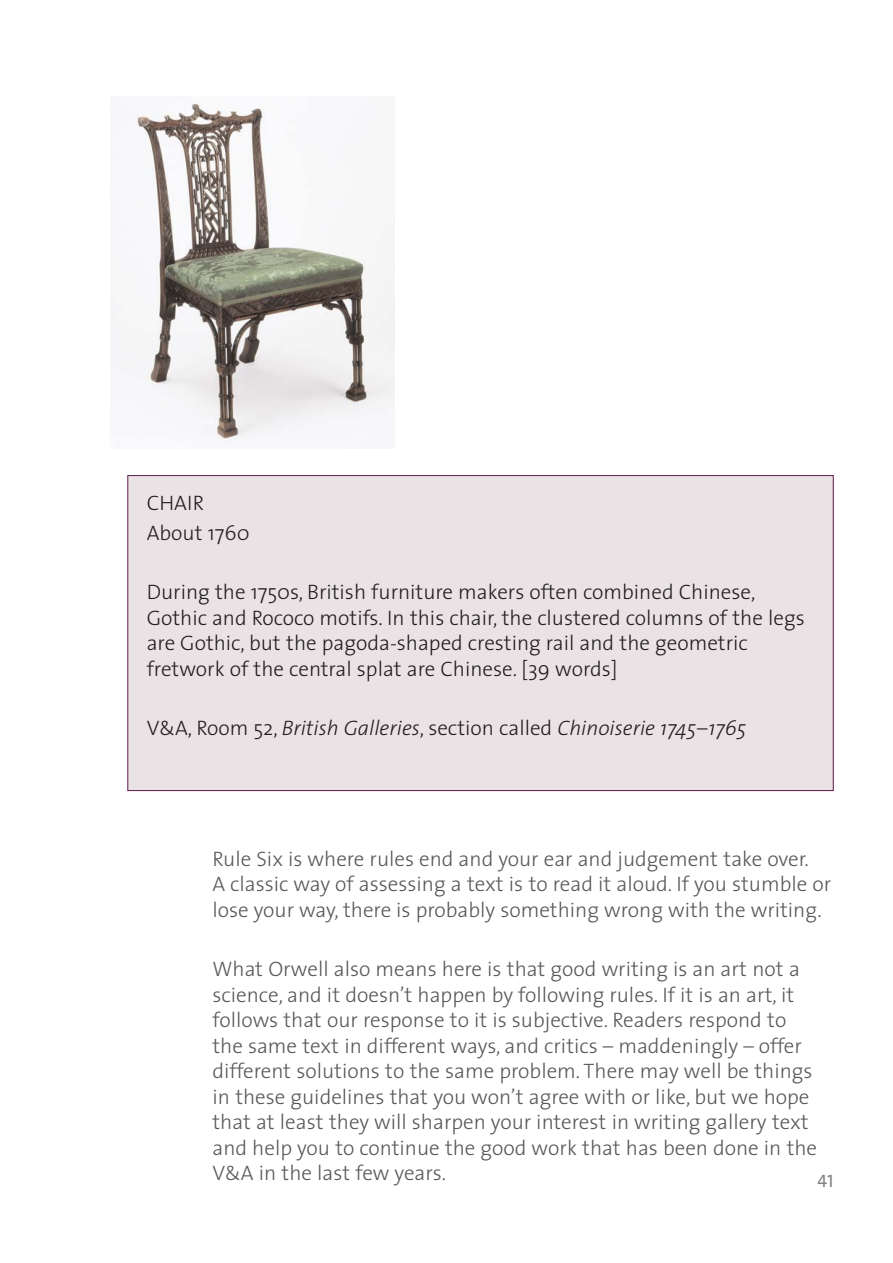
<style>
.page{position:relative;width:893px;height:1263px;background:#fff}
.page>*{position:absolute;margin:0;border:0;box-sizing:border-box;transform-origin:0 0}
.t1{font:300 21px/25.5px "VA The Sans";color:#58595b}
.t2{font:300 21px/25.5px "VA The Sans";color:#231f20}
.t3{font:italic 300 21px "VA The Sans";color:#231f20}
.t4{font:18px "VA The Sans Caps";color:#808285}
.s1{font-style:normal}
</style>
<div class="page">
<img style="left:110px;top:102px;width:284px;height:340px">
<div style="left:128px;top:476px;width:705px;height:315px;background:#eae3e6"></div>
<p class="t2" style="left:147px;top:490px;width:104px;line-height:29.7px">CHAIR<br>About 1760</p>
<p class="t2" style="left:147px;top:582px;width:659px">During the 1750s, British furniture makers often combined Chinese, Gothic and Rococo motifs. In this chair, the clustered columns of the legs are Gothic, but the pagoda-shaped cresting rail and the geometric fretwork of the central splat are Chinese. [39 words]</p>
<p class="t3" style="left:147px;top:720px;width:601px"><span class="s1">V&amp;A, Room 52,</span> British Galleries<span class="s1">, section called</span> Chinoiserie 1745–1765</p>
<p class="t1" style="left:212px;top:848px;width:620px">Rule Six is where rules end and your ear and judgement take over.<br>A classic way of assessing a text is to read it aloud. If you stumble or lose your way, there is probably something wrong with the writing.</p>
<p class="t1" style="left:212px;top:959px;width:606px">What Orwell also means here is that good writing is an art not a science, and it doesn’t happen by following rules. If it is an art, it follows that our response to it is subjective. Readers respond to the same text in different ways, and critics – maddeningly – offer different solutions to the same problem. There may well be things in these guidelines that you won’t agree with or like, but we hope that at least they will sharpen your interest in writing gallery text and help you to continue the good work that has been done in the V&amp;A in the last few years.</p>
<p class="t4" style="left:817px;top:1171px;width:18px">41</p>
</div>
